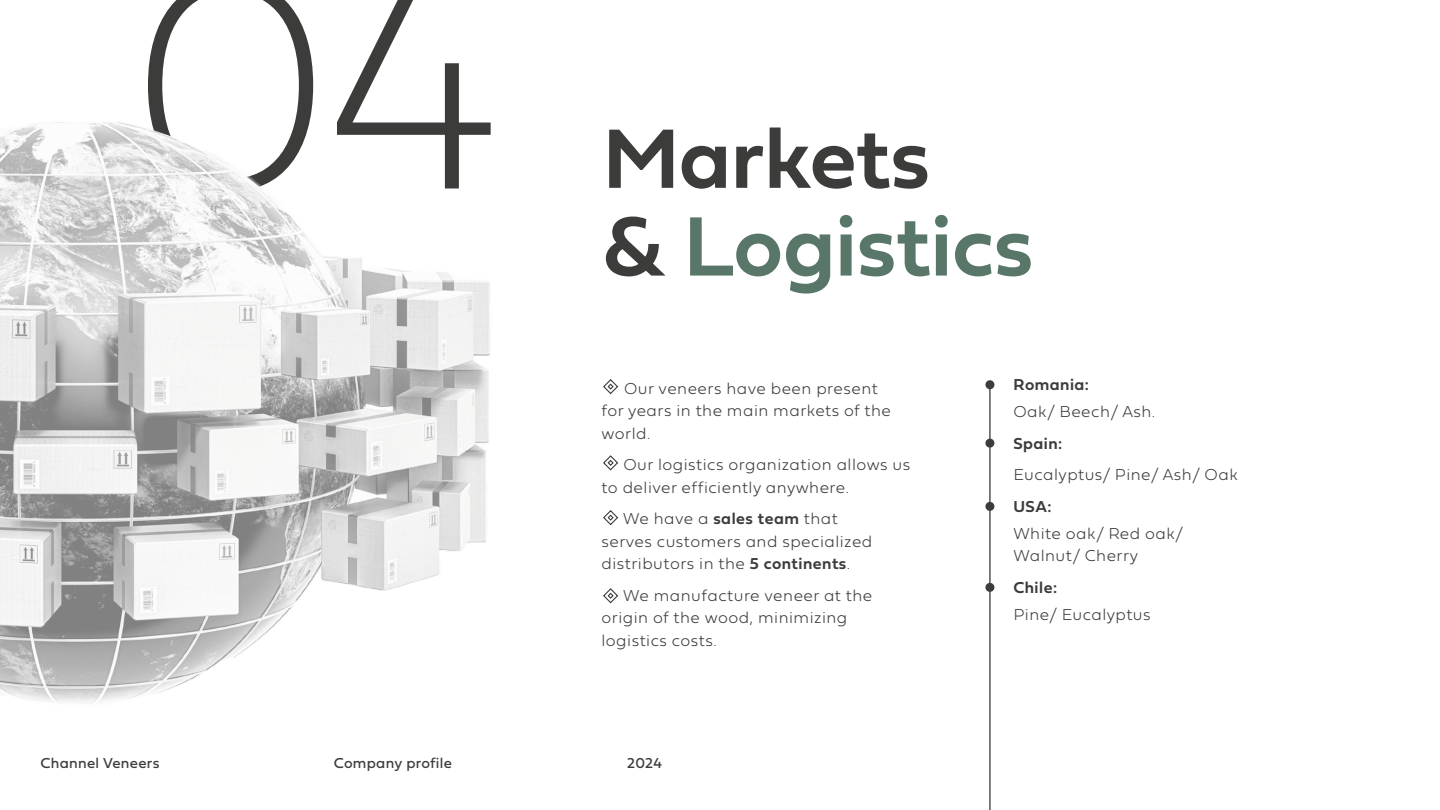
<style>
.page{position:relative;width:1440px;height:810px;background:#fff}
.page>*{position:absolute;margin:0;border:0;box-sizing:border-box;transform-origin:0 0}
.t1{font:311.25px "Fieldwork Geo Hair";color:#3c3c3b}
.t2{font:87.75px/87.8px "Fieldwork Geo Demibold";color:#597768}
.t3{font:100 16.5px/22.5px "Fieldwork Geo";letter-spacing:.03em;color:#3c3c3b}
.t4{font:16.5px "Fieldwork Geo Demibold";letter-spacing:.03em;color:#3c3c3b}
.t5{font:15px "Fieldwork Geo Regular";letter-spacing:.02em;color:#3c3c3b}
.s1{color:#3c3c3b}
.s2{font-family:"Fieldwork Geo Demibold";font-weight:400}
</style>
<div class="page">
<svg style="left:603px;top:379px;width:16px;height:16px"></svg>
<svg style="left:603px;top:455px;width:16px;height:16px"></svg>
<svg style="left:603px;top:510px;width:16px;height:16px"></svg>
<svg style="left:603px;top:588px;width:16px;height:16px"></svg>
<img style="left:0;top:122px;width:490px;height:582px">
<hr style="left:990px;top:385px;width:1px;height:425px;background:#000">
<div style="left:985px;top:380px;width:9px;height:9px;background:#3c3c3b;border-radius:50%"></div>
<div style="left:985px;top:439px;width:9px;height:9px;background:#3c3c3b;border-radius:50%"></div>
<div style="left:985px;top:502px;width:9px;height:9px;background:#3c3c3b;border-radius:50%"></div>
<div style="left:985px;top:583px;width:9px;height:9px;background:#3c3c3b;border-radius:50%"></div>
<h1 class="t1" style="left:126px;top:-163px;width:376px">04</h1>
<h2 class="t2" style="left:603px;top:111px;width:432px"><span class="s1">Markets<br>&amp;</span> Logistics</h2>
<p class="t3" style="left:602px;top:376px;width:291px;text-indent:23px">Our veneers have been present for years in the main markets of the world.</p>
<p class="t3" style="left:602px;top:453px;width:310px;text-indent:22px">Our logistics organization allows us to deliver efficiently anywhere.</p>
<p class="t3" style="left:602px;top:507px;width:272px;text-indent:22px">We have a <span class="s2">sales team</span> that serves customers and specialized distributors in the <span class="s2">5 continents</span>.</p>
<p class="t3" style="left:602px;top:583px;width:272px;text-indent:22px">We manufacture veneer at the origin of the wood, minimizing logistics costs.</p>
<p class="t4" style="left:1013px;top:372px;width:77px">Romania:</p>
<p class="t3" style="left:1013px;top:400px;width:143px">Oak/ Beech/ Ash.</p>
<p class="t4" style="left:1013px;top:430px;width:50px">Spain:</p>
<p class="t3" style="left:1013px;top:463px;width:226px">Eucalyptus/ Pine/ Ash/ Oak</p>
<p class="t4" style="left:1013px;top:493px;width:40px">USA:</p>
<p class="t3" style="left:1013px;top:521px;width:172px">White oak/ Red oak/<br>Walnut/ Cherry</p>
<p class="t4" style="left:1013px;top:574px;width:45px">Chile:</p>
<p class="t3" style="left:1013px;top:602px;width:139px">Pine/ Eucalyptus</p>
<p class="t5" style="left:40px;top:751px;width:120px">Channel Veneers</p>
<p class="t5" style="left:334px;top:751px;width:120px">Company profile</p>
<p class="t5" style="left:627px;top:751px;width:36px">2024</p>
</div>
